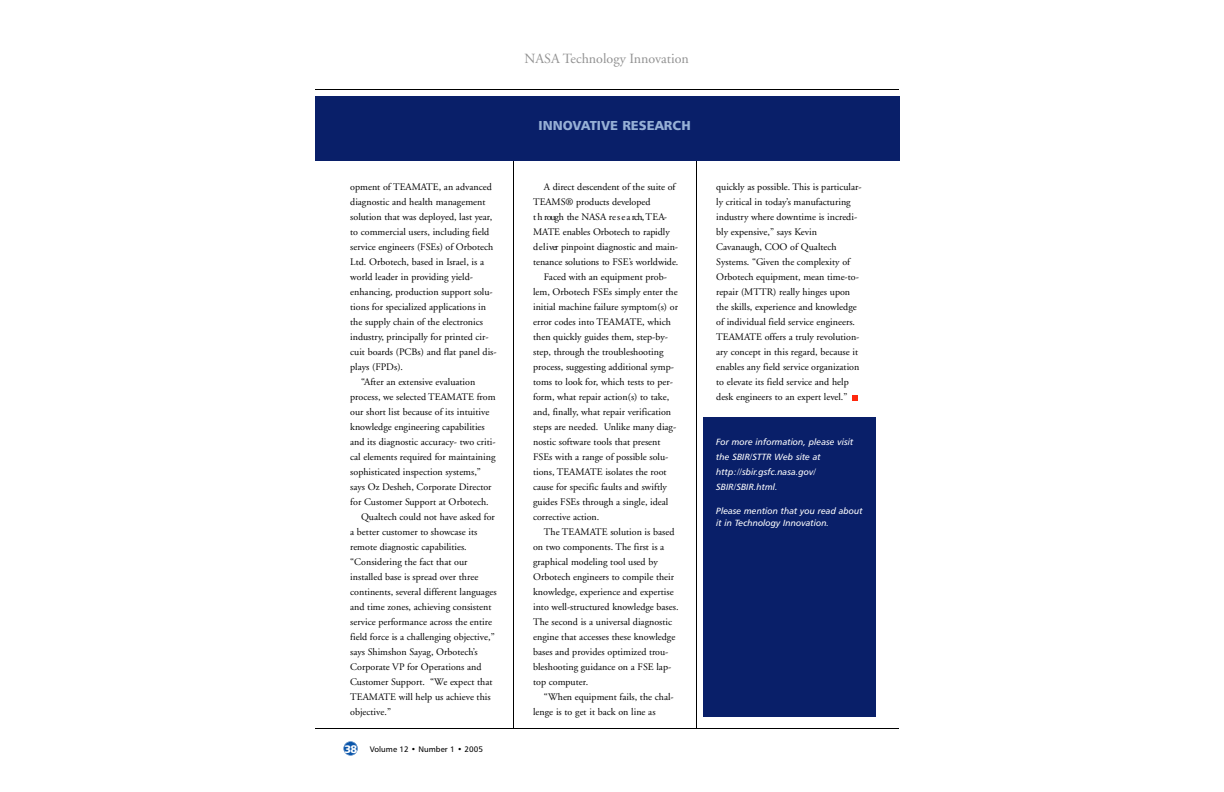
<style>
.page{position:relative;width:1224px;height:792px;background:#fff}
.page>*{position:absolute;margin:0;border:0;box-sizing:border-box;transform-origin:0 0}
.t1{font:14px "Adobe Garamond";color:#919191}
.t2{font:13px "Humanist 777 BT Black B";color:#97b0d6}
.t3{font:10px/15px "Adobe Garamond";color:#000}
.t4{font:10px "Adobe Garamond";letter-spacing:-.02em;color:#000}
.t5{font:9px/15px "Humanist 777 BT Italic B";color:#fff}
.t6{font:8px "Humanist 777 BT Roman B";color:#000}
.s1{font-family:"Humanist 777 BT Black B";font-size:11px;color:#fff}
</style>
<div class="page">
<hr style="left:697px;top:155px;width:1px;height:573px;background:#000">
<div style="left:704px;top:417px;width:172px;height:300px;background:#091f69"></div>
<hr style="left:315px;top:728px;width:584px;height:1px;background:#000">
<hr style="left:513px;top:157px;width:1px;height:571px;background:#000">
<div style="left:315px;top:96px;width:585px;height:65px;background:#091f69"></div>
<svg style="left:344px;top:741px;width:14px;height:15px"></svg>
<hr style="left:315px;top:89px;width:584px;height:1px;background:#000">
<svg style="left:852px;top:395px;width:5px;height:5px"></svg>
<p class="t3" style="left:350px;top:180px;width:143px">opment of TEAMATE, an advanced</p>
<p class="t3" style="left:350px;top:195px;width:137px">diagnostic and health management</p>
<p class="t3" style="left:350px;top:210px;width:143px">solution that was deployed, last year,</p>
<p class="t3" style="left:350px;top:225px;width:141px">to commercial users, including field</p>
<p class="t3" style="left:350px;top:240px;width:145px">service engineers (FSEs) of Orbotech</p>
<p class="t3" style="left:350px;top:255px;width:135px">Ltd. Orbotech, based in Israel, is a</p>
<p class="t3" style="left:350px;top:270px;width:124px">world leader in providing yield-</p>
<p class="t3" style="left:350px;top:285px;width:144px">enhancing, production support solu-</p>
<p class="t3" style="left:350px;top:300px;width:137px">tions for specialized applications in</p>
<p class="t3" style="left:350px;top:315px;width:134px">the supply chain of the electronics</p>
<p class="t3" style="left:350px;top:330px;width:140px">industry, principally for printed cir-</p>
<p class="t3" style="left:350px;top:345px;width:148px">cuit boards (PCBs) and flat panel dis-</p>
<p class="t3" style="left:350px;top:360px;width:54px">plays (FPDs).</p>
<p class="t3" style="left:361px;top:375px;width:116px">“After an extensive evaluation</p>
<p class="t3" style="left:350px;top:390px;width:147px">process, we selected TEAMATE from</p>
<p class="t3" style="left:350px;top:405px;width:141px">our short list because of its intuitive</p>
<p class="t3" style="left:350px;top:420px;width:136px">knowledge engineering capabilities</p>
<p class="t3" style="left:350px;top:435px;width:147px">and its diagnostic accuracy- two criti-</p>
<p class="t3" style="left:350px;top:450px;width:147px">cal elements required for maintaining</p>
<p class="t3" style="left:350px;top:465px;width:132px">sophisticated inspection systems,”</p>
<p class="t3" style="left:350px;top:480px;width:143px">says Oz Desheh, Corporate Director</p>
<p class="t3" style="left:350px;top:495px;width:140px">for Customer Support at Orbotech.</p>
<p class="t3" style="left:361px;top:510px;width:135px">Qualtech could not have asked for</p>
<p class="t3" style="left:350px;top:525px;width:129px">a better customer to showcase its</p>
<p class="t3" style="left:350px;top:540px;width:118px">remote diagnostic capabilities.</p>
<p class="t3" style="left:350px;top:555px;width:119px">“Considering the fact that our</p>
<p class="t3" style="left:350px;top:570px;width:130px">installed base is spread over three</p>
<p class="t3" style="left:350px;top:585px;width:148px">continents, several different languages</p>
<p class="t3" style="left:350px;top:600px;width:143px">and time zones, achieving consistent</p>
<p class="t3" style="left:350px;top:615px;width:143px">service performance across the entire</p>
<p class="t3" style="left:350px;top:630px;width:146px">field force is a challenging objective,”</p>
<p class="t3" style="left:350px;top:645px;width:129px">says Shimshon Sayag, Orbotech’s</p>
<p class="t3" style="left:350px;top:660px;width:133px">Corporate VP for Operations and</p>
<p class="t3" style="left:350px;top:675px;width:144px">Customer Support. “We expect that</p>
<p class="t3" style="left:350px;top:690px;width:142px">TEAMATE will help us achieve this</p>
<p class="t3" style="left:350px;top:705px;width:42px">objective.”</p>
<p class="t6" style="left:344px;top:746px;width:140px"><span class="s1">3 8</span> Volume 12 • Number 1 • 2005</p>
<h1 class="t1" style="left:524px;top:53px;width:166px">NASA Technology Innovation</h1>
<h2 class="t2" style="left:539px;top:120px;width:154px">INNOVATIVE RESEARCH</h2>
<p class="t3" style="left:544px;top:180px;width:133px">A direct descendent of the suite of</p>
<p class="t3" style="left:533px;top:195px;width:119px">TEAMS® products deve lo p e d</p>
<p class="t4" style="left:533px;top:213px;width:135px">t h rough the NASA re s e a rch, T E A-</p>
<p class="t3" style="left:533px;top:225px;width:138px">M ATE enables Orbotech to rapidly</p>
<p class="t3" style="left:533px;top:240px;width:147px">d e liver pinpoint diagnostic and main-</p>
<p class="t3" style="left:533px;top:255px;width:147px">tenance solutions to FSE’s worldwide.</p>
<p class="t3" style="left:544px;top:270px;width:125px">Faced with an equipment prob-</p>
<p class="t3" style="left:533px;top:285px;width:146px">lem, Orbotech FSEs simply enter the</p>
<p class="t3" style="left:533px;top:300px;width:146px">initial machine failure symptom(s) or</p>
<p class="t3" style="left:533px;top:315px;width:139px">error codes into TEAMATE, which</p>
<p class="t3" style="left:533px;top:330px;width:136px">then quickly guides them, step-by-</p>
<p class="t3" style="left:533px;top:345px;width:132px">step, through the troubleshooting</p>
<p class="t3" style="left:533px;top:360px;width:143px">process, suggesting additional symp-</p>
<p class="t3" style="left:533px;top:375px;width:141px">toms to look for, which tests to per-</p>
<p class="t3" style="left:533px;top:390px;width:138px">form, what repair action(s) to take,</p>
<p class="t3" style="left:533px;top:405px;width:140px">and, finally, what repair verification</p>
<p class="t3" style="left:533px;top:420px;width:145px">steps are needed. Unlike many diag-</p>
<p class="t3" style="left:533px;top:435px;width:129px">nostic software tools that present</p>
<p class="t3" style="left:533px;top:450px;width:137px">FSEs with a range of possible solu-</p>
<p class="t3" style="left:533px;top:465px;width:135px">tions, TEAMATE isolates the root</p>
<p class="t3" style="left:533px;top:480px;width:135px">cause for specific faults and swiftly</p>
<p class="t3" style="left:533px;top:495px;width:137px">guides FSEs through a single, ideal</p>
<p class="t3" style="left:533px;top:510px;width:68px">corrective action.</p>
<p class="t3" style="left:544px;top:525px;width:132px">The TEAMATE solution is based</p>
<p class="t3" style="left:533px;top:540px;width:133px">on two components. The first is a</p>
<p class="t3" style="left:533px;top:555px;width:126px">graphical modeling tool used by</p>
<p class="t3" style="left:533px;top:570px;width:143px">Orbotech engineers to compile their</p>
<p class="t3" style="left:533px;top:585px;width:142px">knowledge, experience and expertise</p>
<p class="t3" style="left:533px;top:600px;width:147px">into well-structured knowledge bases.</p>
<p class="t3" style="left:533px;top:615px;width:141px">The second is a universal diagnostic</p>
<p class="t3" style="left:533px;top:630px;width:144px">engine that accesses these knowledge</p>
<p class="t3" style="left:533px;top:645px;width:137px">bases and provides optimized trou-</p>
<p class="t3" style="left:533px;top:660px;width:140px">bleshooting guidance on a FSE lap-</p>
<p class="t3" style="left:533px;top:675px;width:57px">top computer.</p>
<p class="t3" style="left:544px;top:690px;width:131px">“When equipment fails, the chal-</p>
<p class="t3" style="left:533px;top:705px;width:124px">lenge is to get it back on line as</p>
<p class="t3" style="left:716px;top:180px;width:147px">quickly as possible. This is particular&shy;ly critical in today’s manufacturing industry where downtime is incredi&shy;bly expensive,” says Kevin Cavanaugh, COO of Qualtech Systems. “Given the complexity of Orbotech equipment, mean time-to&shy;repair (MTTR) really hinges upon the skills, experience and knowledge of individual field service engineers.<br>TEAMATE offers a truly revolution&shy;ary concept in this regard, because it enables any field service organization to elevate its field service and help desk engineers to an expert level.”</p>
<p class="t5" style="left:716px;top:435px;width:139px">For more information, please visit the SBIR/STTR Web site at http://sbir.gsfc.nasa.gov/<br>SBIR/SBIR.html.</p>
<p class="t5" style="left:716px;top:506px;width:148px;line-height:12px">Please mention that you read about it in Technology Innovation.</p>
</div>
